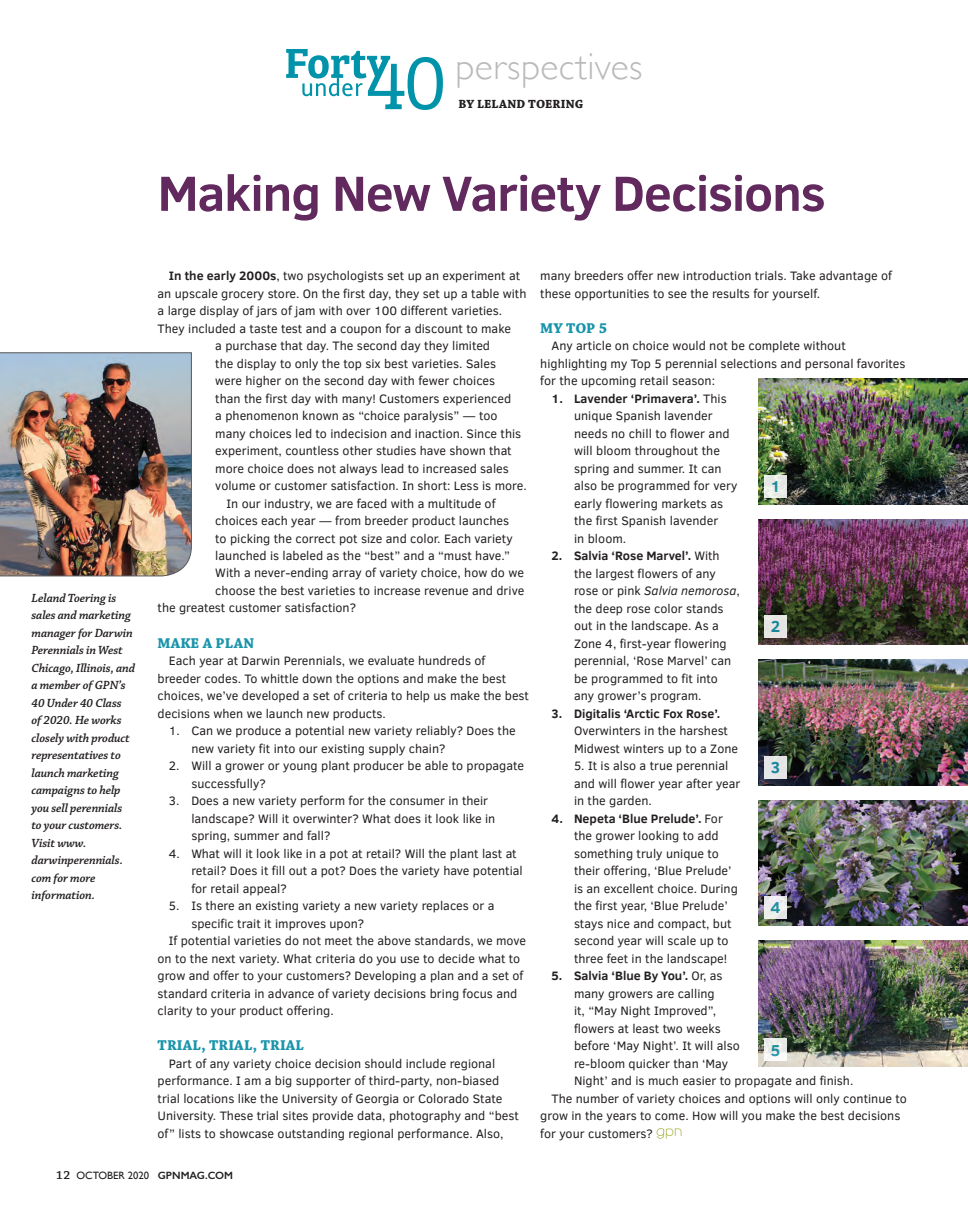
<style>
.page{position:relative;width:968px;height:1215px;background:#fff}
.page>*{position:absolute;margin:0;border:0;box-sizing:border-box;transform-origin:0 0}
.t1{font:700 50.38px "Clear Sans";letter-spacing:-.025em;color:#61295d}
.t2{font:300 37.5px "Gill Sans";letter-spacing:.01em;color:#bbb9bc}
.t3{font:700 16.25px "Clear Sans";color:#1994ab}
.Subheads_GPN_2018{font:700 15px "Chaparral Pro";letter-spacing:.01em;color:#1994ab}
.Body_GPN_2018{font:12.5px/17.5px "Clear Sans";color:#231f20}
.Author_Bio{font:italic 600 12.5px/17.5px "Chaparral Pro";letter-spacing:-.01em;color:#231f20}
.deck{font:700 12.5px "Chaparral Pro";letter-spacing:.01em;color:#231f20}
.t4{font:10.62px "Gill Sans";color:#231f20}
.s1{font-weight:700}
.s2{font-style:italic}
.s3{font-family:"Chaparral Pro";font-weight:600;font-size:12.5px}
.s4{font-weight:600}
</style>
<div class="page">
<svg style="left:286px;top:49px;width:157px;height:61px"></svg>
<img style="left:0;top:352px;width:192px;height:224px">
<svg style="left:656px;top:1128px;width:25px;height:11px"></svg>
<img style="left:758px;top:379px;width:210px;height:125px">
<img style="left:758px;top:519px;width:210px;height:126px">
<img style="left:758px;top:660px;width:210px;height:125px">
<img style="left:758px;top:800px;width:210px;height:126px">
<img style="left:758px;top:941px;width:210px;height:125px">
<div style="left:764px;top:475px;width:22px;height:23px;background:#e8eae6"></div>
<div style="left:764px;top:615px;width:22px;height:22px;background:#e5e5e4"></div>
<div style="left:764px;top:756px;width:22px;height:23px;background:#e4e5e7"></div>
<div style="left:764px;top:896px;width:22px;height:23px;background:#eeeeed"></div>
<div style="left:764px;top:1039px;width:22px;height:22px;background:linear-gradient(to right,#f1f2ef,#f0f1ef)"></div>
<p class="t2" style="left:455px;top:37px;width:188px">perspectives</p>
<p class="deck" style="left:458px;top:96px;width:126px">BY LELAND TOERING</p>
<p class="Author_Bio" style="left:32px;top:589px;width:105px">Leland Toering is sales and marketing manager for Darwin<br>Perennials in West<br>Chicago, Illinois, and a member of GPN’s<br>40 Under 40 Class<br>of 2020. He works closely with product representatives to launch marketing campaigns to help you sell perennials to your customers.<br>Visit www. darwinperennials. com for more information.</p>
<p class="t1" style="left:158px;top:157px;width:669px">Making New Variety Decisions</p>
<p class="Body_GPN_2018" style="left:169px;top:267px;width:353px"><span class="s1">In the early 2000s</span>, two psychologists set up an experiment at</p>
<p class="Body_GPN_2018" style="left:158px;top:284px;width:370px">an upscale grocery store. On the first day, they set up a table with</p>
<p class="Body_GPN_2018" style="left:158px;top:302px;width:346px">a large display of jars of jam with over 100 different varieties.</p>
<p class="Body_GPN_2018" style="left:158px;top:319px;width:355px">They included a taste test and a coupon for a discount to make</p>
<p class="Body_GPN_2018" style="left:215px;top:337px;width:276px">a purchase that day. The second day they limited</p>
<p class="Body_GPN_2018" style="left:215px;top:354px;width:282px">the display to only the top six best varieties. Sales</p>
<p class="Body_GPN_2018" style="left:215px;top:372px;width:281px">were higher on the second day with fewer choices</p>
<p class="Body_GPN_2018" style="left:215px;top:389px;width:297px">than the first day with many! Customers experienced</p>
<p class="Body_GPN_2018" style="left:215px;top:407px;width:284px">a phenomenon known as “choice paralysis” — too</p>
<p class="Body_GPN_2018" style="left:215px;top:424px;width:307px">many choices led to indecision and inaction. Since this</p>
<p class="Body_GPN_2018" style="left:215px;top:442px;width:298px">experiment, countless other studies have shown that</p>
<p class="Body_GPN_2018" style="left:215px;top:459px;width:295px">more choice does not always lead to increased sales</p>
<p class="Body_GPN_2018" style="left:215px;top:477px;width:313px">volume or customer satisfaction. In short: Less is more.</p>
<p class="Body_GPN_2018" style="left:226px;top:494px;width:270px">In our industry, we are faced with a multitude of</p>
<p class="Body_GPN_2018" style="left:215px;top:512px;width:295px">choices each year — from breeder product launches</p>
<p class="Body_GPN_2018" style="left:215px;top:529px;width:299px">to picking the correct pot size and color. Each variety</p>
<p class="Body_GPN_2018" style="left:215px;top:547px;width:296px">launched is labeled as the “best” and a “must have.”</p>
<p class="Body_GPN_2018" style="left:215px;top:564px;width:310px">With a never-ending array of variety choice, how do we</p>
<p class="Body_GPN_2018" style="left:215px;top:582px;width:310px">choose the best varieties to increase revenue and drive</p>
<p class="Body_GPN_2018" style="left:158px;top:599px;width:200px">the greatest customer satisfaction?</p>
<p class="Subheads_GPN_2018" style="left:158px;top:634px;width:98px">MAKE A PLAN</p>
<p class="Body_GPN_2018" style="left:158px;top:652px;width:373px;text-indent:11px">Each year at Darwin Perennials, we evaluate hundreds of breeder codes. To whittle down the options and make the best choices, we’ve developed a set of criteria to help us make the best decisions when we launch new products.</p>
<p class="Body_GPN_2018" style="left:191px;top:722px;width:326px;text-indent:-22px">1. Can we produce a potential new variety reliably? Does the new variety fit into our existing supply chain?</p>
<p class="Body_GPN_2018" style="left:191px;top:757px;width:334px;text-indent:-22px">2. Will a grower or young plant producer be able to propagate successfully?</p>
<p class="Body_GPN_2018" style="left:191px;top:792px;width:305px;text-indent:-22px">3. Does a new variety perform for the consumer in their landscape? Will it overwinter? What does it look like in spring, summer and fall?</p>
<p class="Body_GPN_2018" style="left:191px;top:844px;width:333px;text-indent:-22px">4. What will it look like in a pot at retail? Will the plant last at retail? Does it fill out a pot? Does the variety have potential for retail appeal?</p>
<p class="Body_GPN_2018" style="left:191px;top:897px;width:304px;text-indent:-22px">5. Is there an existing variety a new variety replaces or a specific trait it improves upon?</p>
<p class="Body_GPN_2018" style="left:158px;top:932px;width:370px;text-indent:11px">If potential varieties do not meet the above standards, we move on to the next variety. What criteria do you use to decide what to grow and offer to your customers? Developing a plan and a set of standard criteria in advance of variety decisions bring focus and clarity to your product offering.</p>
<p class="Subheads_GPN_2018" style="left:158px;top:1036px;width:148px">TRIAL, TRIAL, TRIAL</p>
<p class="Body_GPN_2018" style="left:158px;top:1054px;width:363px;text-indent:11px">Part of any variety choice decision should include regional performance. I am a big supporter of third-party, non-biased trial locations like the University of Georgia or Colorado State University. These trial sites provide data, photography and “best of” lists to showcase outstanding regional performance. Also,</p>
<p class="Body_GPN_2018" style="left:540px;top:267px;width:353px">many breeders offer new introduction trials. Take advantage of these opportunities to see the results for yourself.</p>
<p class="Subheads_GPN_2018" style="left:540px;top:319px;width:68px">MY TOP 5</p>
<p class="Body_GPN_2018" style="left:540px;top:337px;width:367px;text-indent:11px">Any article on choice would not be complete without highlighting my Top 5 perennial selections and personal favorites for the upcoming retail season:</p>
<p class="Body_GPN_2018" style="left:574px;top:389px;width:165px;text-indent:-22px"><span class="s1">1. Lavender ‘Primavera’.</span> This unique Spanish lavender needs no chill to flower and will bloom throughout the spring and summer. It can also be programmed for very early flowering markets as the first Spanish lavender<br>in bloom.</p>
<p class="Body_GPN_2018" style="left:574px;top:547px;width:167px;text-indent:-22px"><span class="s1">2. Salvia ‘Rose Marvel’.</span> With the largest flowers of any rose or pink <span class="s2">Salvia nemorosa</span>, the deep rose color stands out in the landscape. As a<br>Zone 4, first-year flowering perennial, ‘Rose Marvel’ can be programmed to fit into any grower’s program.</p>
<p class="Body_GPN_2018" style="left:574px;top:704px;width:165px;text-indent:-22px"><span class="s1">3. Digitalis ‘Arctic Fox Rose’.<br></span>Overwinters in the harshest<br>Midwest winters up to a Zone</p>
<p class="Body_GPN_2018" style="left:574px;top:757px;width:168px">5. It is also a true perennial and will flower year after year in the garden.</p>
<p class="Body_GPN_2018" style="left:574px;top:809px;width:165px;text-indent:-22px"><span class="s1">4. Nepeta ‘Blue Prelude’.</span> For the grower looking to add something truly unique to their offering, ‘Blue Prelude’ is an excellent choice. During the first year, ‘Blue Prelude’ stays nice and compact, but second year will scale up to three feet in the landscape!</p>
<p class="Body_GPN_2018" style="left:574px;top:967px;width:281px;text-indent:-22px"><span class="s1">5. Salvia ‘Blue By You’.</span> Or, as<br>many growers are calling<br>it, “May Night Improved”,<br>flowers at least two weeks<br>before ‘May Night’. It will also<br>re-bloom quicker than ‘May<br>Night’ and is much easier to propagate and finish.</p>
<p class="Body_GPN_2018" style="left:540px;top:1089px;width:368px;text-indent:11px">The number of variety choices and options will only continue to grow in the years to come. How will you make the best decisions for your customers?</p>
<h3 class="t3" style="left:770px;top:475px;width:12px">1</h3>
<h3 class="t3" style="left:770px;top:615px;width:11px">2</h3>
<h3 class="t3" style="left:770px;top:756px;width:11px">3</h3>
<h3 class="t3" style="left:770px;top:896px;width:12px">4</h3>
<h3 class="t3" style="left:770px;top:1038px;width:11px">5</h3>
<p class="t4" style="left:56px;top:1169px;width:178px"><span class="s3">12</span> OCTOBER 2020 <span class="s4">GPNMAG.COM</span></p>
</div>
